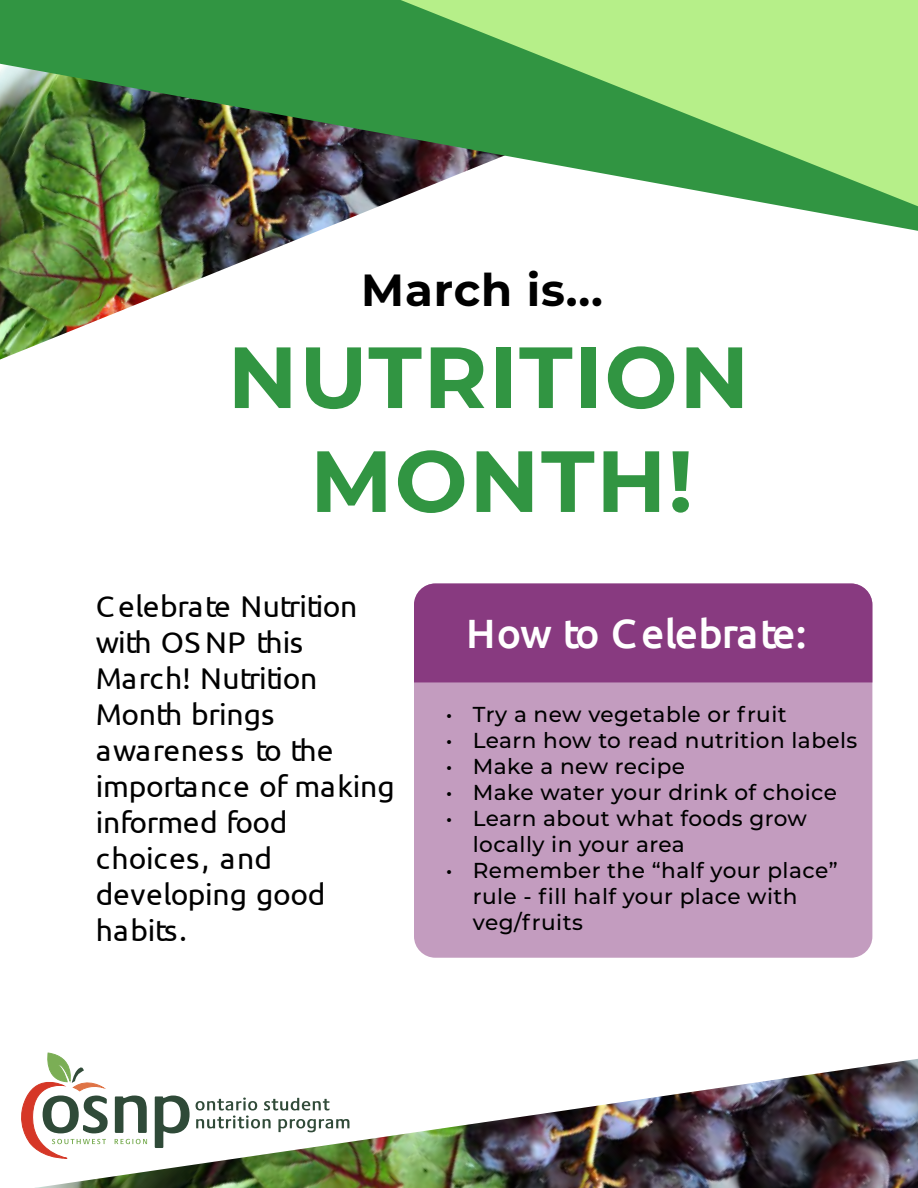
<style>
.page{position:relative;width:918px;height:1188px;background:#fff}
.page>*{position:absolute;margin:0;border:0;box-sizing:border-box;transform-origin:0 0}
.t1{font:700 86.55px/103.9px "Montserrat";letter-spacing:.02em;color:#319542;text-align:center}
.t2{font:700 45px "Montserrat";letter-spacing:.02em;color:#000}
.t3{font:500 40.95px "Ubuntu";letter-spacing:-.02em;color:#fff}
.t4{font:30px/36px "Ubuntu";letter-spacing:-.01em;color:#000}
.t5{font:500 21.6px/26px "Montserrat";letter-spacing:.02em;color:#000}
</style>
<div class="page">
<img style="left:0;top:241px;width:293px;height:119px">
<svg style="left:21px;top:1052px;width:43px;height:96px"></svg>
<div style="left:414px;top:584px;width:458px;height:374px;background:#c39cbf;border-radius:21px"></div>
<div style="left:414px;top:584px;width:458px;height:98px;background:#883a80"></div>
<img style="left:0;top:0;width:310px;height:241px">
<svg style="left:262px;top:0;width:656px;height:234px"></svg>
<img style="left:34px;top:1059px;width:884px;height:129px">
<h2 class="t2" style="left:361px;top:258px;width:243px">March is...</h2>
<h1 class="t1" style="left:228px;top:321px;width:523px">NUTRITION<br>MONTH!</h1>
<h3 class="t4" style="left:96px;top:588px;width:300px">C elebrate Nutrition with OS NP this<br>March! Nutrition<br>Month brings awareness to the importance of making informed food choices, and developing good habits.</h3>
<h3 class="t3" style="left:466px;top:608px;width:342px">How to Celebrate:</h3>
<p class="t5" style="left:446px;top:701px;width:342px">• Try a new vegetable or fruit</p>
<p class="t5" style="left:446px;top:727px;width:413px">• Learn how to read nutrition labels</p>
<p class="t5" style="left:446px;top:753px;width:241px">• Make a new recipe</p>
<p class="t5" style="left:446px;top:779px;width:393px">• Make water your drink of choice</p>
<p class="t5" style="left:473px;top:805px;width:336px;text-indent:-27px">• Learn about what foods grow locally in your area</p>
<p class="t5" style="left:473px;top:856px;width:366px;text-indent:-27px">• Remember the “half your place” rule - fill half your place with veg/fruits</p>
</div>
